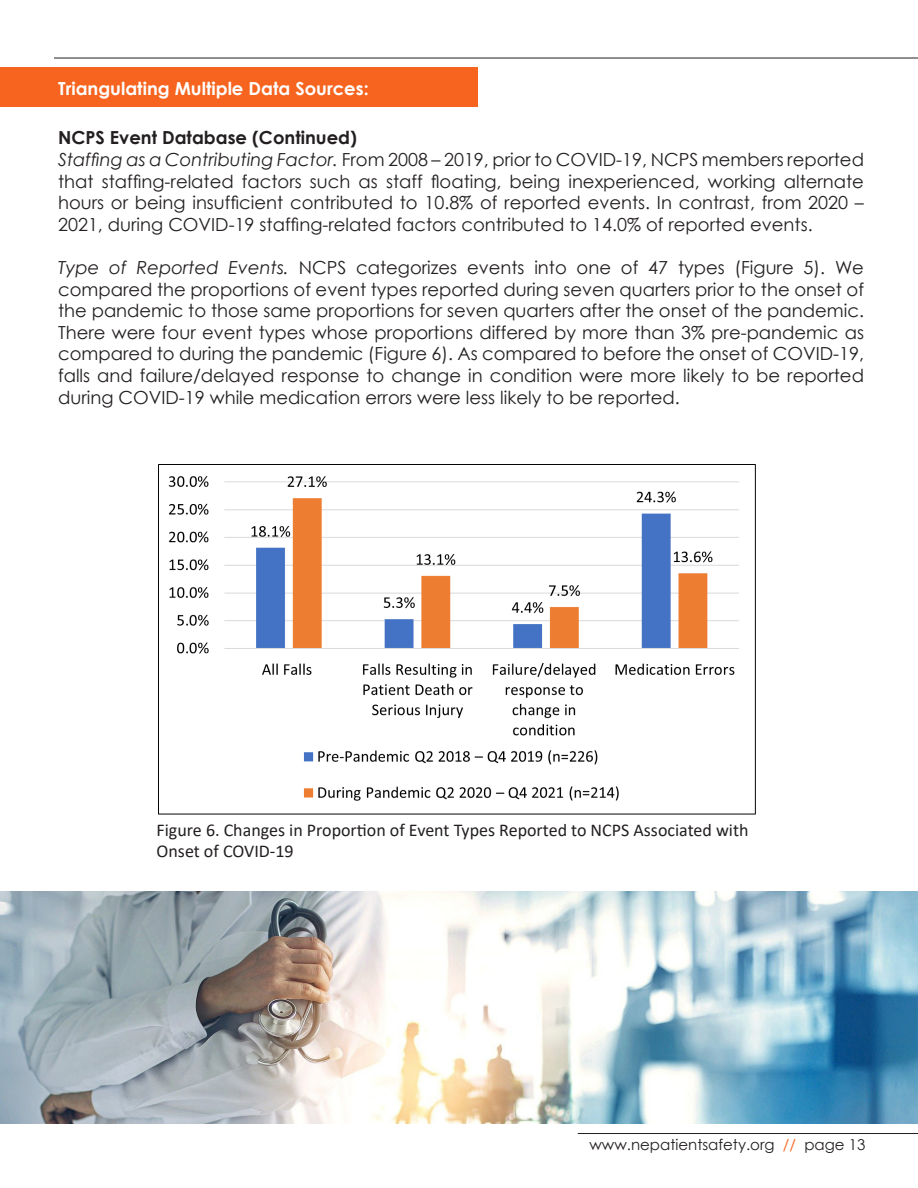
<style>
.page{position:relative;width:918px;height:1188px;background:#fff}
.page>*{position:absolute;margin:0;border:0;box-sizing:border-box;transform-origin:0 0}
.t1{font:18px/21.6px "Century Gothic";color:#231f20;text-align:justify}
.t2{font:18px/21.6px "Calibri";color:#231f20}
.t3{font:700 18px "Century Gothic";color:#fff}
.t4{font:700 18px "Century Gothic";color:#231f20}
.t5{font:15px "Century Gothic";color:#231f20}
.s1{font-style:italic}
.s2{color:#f6641f}
</style>
<div class="page">
<hr style="left:54px;top:58px;width:864px;height:1px;background:#231f20">
<hr style="left:578px;top:1133px;width:340px;height:1px;background:#231f20">
<div style="left:1px;top:67px;width:477px;height:40px;background:#f6641f"></div>
<img style="left:158px;top:464px;width:598px;height:351px">
<img style="left:1px;top:891px;width:917px;height:232px">
<p class="t3" style="left:58px;top:74px;width:312px">Triangulating Multiple Data Sources:</p>
<p class="t4" style="left:58px;top:124px;width:300px">NCPS Event Database (Continued)</p>
<p class="t1" style="left:58px;top:148px;width:807px"><span class="s1">Staffing as a Contributing Factor.</span> From 2008 – 2019, prior to COVID-19, NCPS members reported that staffing-related factors such as staff floating, being inexperienced, working alternate hours or being insufficient contributed to 10.8% of reported events. In contrast, from 2020 – 2021, during COVID-19 staffing-related factors contributed to 14.0% of reported events.</p>
<p class="t1" style="left:58px;top:256px;width:807px"><span class="s1">Type of Reported Events.</span> NCPS categorizes events into one of 47 types (Figure 5). We compared the proportions of event types reported during seven quarters prior to the onset of the pandemic to those same proportions for seven quarters after the onset of the pandemic.<br>There were four event types whose proportions differed by more than 3% pre-pandemic as compared to during the pandemic (Figure 6). As compared to before the onset of COVID-19, falls and failure/delayed response to change in condition were more likely to be reported during COVID-19 while medication errors were less likely to be reported.</p>
<p class="t2" style="left:157px;top:818px;width:593px">Figure 6. Changes in Proportion of Event Types Reported to NCPS Associated with<br>Onset of COVID-19</p>
<p class="t5" style="left:589px;top:1134px;width:278px">www.nepatientsafety.org <span class="s2">//</span> page 13</p>
</div>
